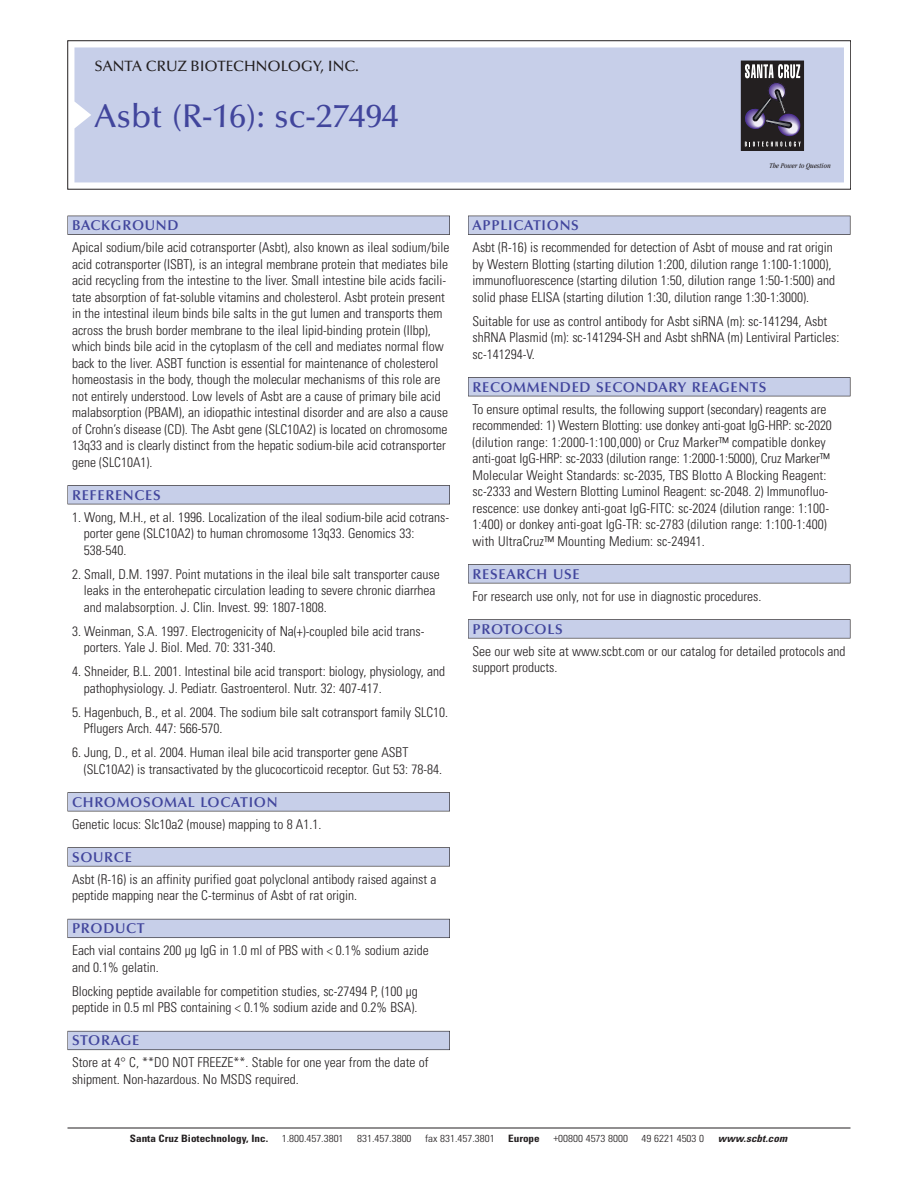
<style>
.page{position:relative;width:918px;height:1188px;background:#fff}
.page>*{position:absolute;margin:0;border:0;box-sizing:border-box;transform-origin:0 0}
.t1{font:500 33px "Optima";color:#41459c}
.t2{font:500 15px "Optima";color:#231f20}
.t3{font:600 14.25px "Optima";letter-spacing:.05em;color:#41459c}
.t4{font:300 condensed 13.5px/16.5px "Univers";color:#231f20}
.t5{font:300 condensed 10.2px "Univers";color:#231f20;scale:1.1 1}
.t6{font:700 condensed 10.2px "Univers";color:#231f20;scale:1.1 1}
.t7{font:italic 700 condensed 10.2px "Univers";color:#231f20;scale:1.1 1}
.t8{font:italic condensed 7.5px "Garamond";color:#231f20}
</style>
<div class="page">
<div style="left:74px;top:47px;width:770px;height:135px;background:#c7cfe9"></div>
<div style="left:741px;top:61px;width:62px;height:89px;background:#231f20"></div>
<div style="left:741px;top:61px;width:63px;height:90px;border:1px solid #231f20"></div>
<svg style="left:741px;top:64px;width:64px;height:83px"></svg>
<div style="left:68px;top:216px;width:382px;height:19px;background:#64636a"></div>
<div style="left:68px;top:216px;width:381px;height:18px;background:#c7cfe9"></div>
<div style="left:68px;top:485px;width:382px;height:19px;background:#64636a"></div>
<div style="left:68px;top:486px;width:381px;height:18px;background:#c7cfe9"></div>
<div style="left:68px;top:792px;width:382px;height:19px;background:#67666b"></div>
<div style="left:68px;top:793px;width:381px;height:18px;background:#c7cfe9"></div>
<div style="left:68px;top:847px;width:382px;height:19px;background:#6b696e"></div>
<div style="left:68px;top:848px;width:381px;height:18px;background:#c7cfe9"></div>
<div style="left:68px;top:919px;width:382px;height:19px;background:#696a75"></div>
<div style="left:68px;top:919px;width:381px;height:18px;background:#c7cfe9"></div>
<div style="left:68px;top:1031px;width:382px;height:19px;background:#717380"></div>
<div style="left:68px;top:1031px;width:381px;height:18px;background:#c7cfe9"></div>
<div style="left:468px;top:216px;width:382px;height:19px;background:#64636a"></div>
<div style="left:468px;top:216px;width:382px;height:18px;background:#c7cfe9"></div>
<div style="left:468px;top:377px;width:382px;height:19px;background:#64636a"></div>
<div style="left:468px;top:378px;width:382px;height:18px;background:#c7cfe9"></div>
<div style="left:468px;top:564px;width:382px;height:19px;background:#67666b"></div>
<div style="left:468px;top:565px;width:382px;height:18px;background:#c7cfe9"></div>
<div style="left:468px;top:619px;width:382px;height:19px;background:#6b696e"></div>
<div style="left:468px;top:620px;width:382px;height:18px;background:#c7cfe9"></div>
<hr style="left:68px;top:1128px;width:782px;height:1px;background:#231f20">
<p class="t2" style="left:94px;top:60px;width:266px">SANTA CRUZ BIOTECHNOLOGY, INC.</p>
<h1 class="t1" style="left:94px;top:102px;width:306px">Asbt (R-16): sc-27494</h1>
<p class="t3" style="left:72px;top:219px;width:108px">BACKGROUND</p>
<p class="t4" style="left:72px;top:240px;width:379px">Apical sodium/bile acid cotransporter (Asbt), also known as ileal sodium/bile acid cotransporter (ISBT), is an integral membrane protein that mediates bile acid recycling from the intestine to the liver. Small intestine bile acids facili&shy;tate absorption of fat-soluble vitamins and cholesterol. Asbt protein present in the intestinal ileum binds bile salts in the gut lumen and transports them across the brush border membrane to the ileal lipid-binding protein (Ilbp), which binds bile acid in the cytoplasm of the cell and mediates normal flow back to the liver. ASBT function is essential for maintenance of cholesterol homeostasis in the body, though the molecular mechanisms of this role are not entirely understood. Low levels of Asbt are a cause of primary bile acid malabsorption (PBAM), an idiopathic intestinal disorder and are also a cause of Crohn’s disease (CD). The Asbt gene (SLC10A2) is located on chromosome 13q33 and is clearly distinct from the hepatic sodium-bile acid cotransporter gene (SLC10A1).</p>
<p class="t3" style="left:72px;top:489px;width:90px">REFERENCES</p>
<p class="t4" style="left:84px;top:510px;width:367px;text-indent:-12px">1. Wong, M.H., et al. 1996. Localization of the ileal sodium-bile acid cotrans&shy;porter gene (SLC10A2) to human chromosome 13q33. Genomics 33:<br>538-540.</p>
<p class="t4" style="left:84px;top:567px;width:358px;text-indent:-12px">2. Small, D.M. 1997. Point mutations in the ileal bile salt transporter cause leaks in the enterohepatic circulation leading to severe chronic diarrhea and malabsorption. J. Clin. Invest. 99: 1807-1808.</p>
<p class="t4" style="left:84px;top:624px;width:342px;text-indent:-12px">3. Weinman, S.A. 1997. Electrogenicity of Na(+)-coupled bile acid trans&shy;porters. Yale J. Biol. Med. 70: 331-340.</p>
<p class="t4" style="left:84px;top:664px;width:363px;text-indent:-12px">4. Shneider, B.L. 2001. Intestinal bile acid transport: biology, physiology, and pathophysiology. J. Pediatr. Gastroenterol. Nutr. 32: 407-417.</p>
<p class="t4" style="left:84px;top:705px;width:366px;text-indent:-12px">5. Hagenbuch, B., et al. 2004. The sodium bile salt cotransport family SLC10.<br>Pflugers Arch. 447: 566-570.</p>
<p class="t4" style="left:84px;top:745px;width:360px;text-indent:-12px">6. Jung, D., et al. 2004. Human ileal bile acid transporter gene ASBT (SLC10A2) is transactivated by the glucocorticoid receptor. Gut 53: 78-84.</p>
<p class="t3" style="left:72px;top:796px;width:207px">CHROMOSOMAL LOCATION</p>
<p class="t4" style="left:72px;top:817px;width:251px">Genetic locus: Slc10a2 (mouse) mapping to 8 A1.1.</p>
<p class="t3" style="left:72px;top:851px;width:61px">SOURCE</p>
<p class="t4" style="left:72px;top:872px;width:366px">Asbt (R-16) is an affinity purified goat polyclonal antibody raised against a peptide mapping near the C-terminus of Asbt of rat origin.</p>
<p class="t3" style="left:72px;top:922px;width:74px">PRODUCT</p>
<p class="t4" style="left:72px;top:944px;width:358px">Each vial contains 200 µg IgG in 1.0 ml of PBS with &lt; 0.1% sodium azide and 0.1% gelatin.</p>
<p class="t4" style="left:72px;top:984px;width:347px">Blocking peptide available for competition studies, sc-27494 P, (100 µg peptide in 0.5 ml PBS containing &lt; 0.1% sodium azide and 0.2% BSA).</p>
<p class="t3" style="left:72px;top:1035px;width:69px">STORAGE</p>
<p class="t4" style="left:72px;top:1056px;width:358px">Store at 4° C, **DO NOT FREEZE**. Stable for one year from the date of shipment. Non-hazardous. No MSDS required.</p>
<p class="t8" style="left:769px;top:163px;width:63px">The Power to Question</p>
<p class="t3" style="left:473px;top:219px;width:108px">APPLICATIONS</p>
<p class="t4" style="left:473px;top:240px;width:364px">Asbt (R-16) is recommended for detection of Asbt of mouse and rat origin by Western Blotting (starting dilution 1:200, dilution range 1:100-1:1000), immunofluorescence (starting dilution 1:50, dilution range 1:50-1:500) and solid phase ELISA (starting dilution 1:30, dilution range 1:30-1:3000).</p>
<p class="t4" style="left:473px;top:314px;width:368px">Suitable for use as control antibody for Asbt siRNA (m): sc-141294, Asbt shRNA Plasmid (m): sc-141294-SH and Asbt shRNA (m) Lentiviral Particles: sc-141294-V.</p>
<p class="t3" style="left:473px;top:381px;width:295px">RECOMMENDED SECONDARY REAGENTS</p>
<p class="t4" style="left:473px;top:402px;width:361px">To ensure optimal results, the following support (secondary) reagents are recommended: 1) Western Blotting: use donkey anti-goat IgG-HRP: sc-2020 (dilution range: 1:2000-1:100,000) or Cruz Marker™ compatible donkey anti-goat IgG-HRP: sc-2033 (dilution range: 1:2000-1:5000), Cruz Marker™ Molecular Weight Standards: sc-2035, TBS Blotto A Blocking Reagent: sc-2333 and Western Blotting Luminol Reagent: sc-2048. 2) Immunofluo&shy;rescence: use donkey anti-goat IgG-FITC: sc-2024 (dilution range: 1:100- 1:400) or donkey anti-goat IgG-TR: sc-2783 (dilution range: 1:100-1:400) with UltraCruz™ Mounting Medium: sc-24941.</p>
<p class="t3" style="left:473px;top:568px;width:109px">RESEARCH USE</p>
<p class="t4" style="left:473px;top:589px;width:290px">For research use only, not for use in diagnostic procedures.</p>
<p class="t3" style="left:473px;top:623px;width:92px">PROTOCOLS</p>
<p class="t4" style="left:473px;top:644px;width:375px">See our web site at www.scbt.com or our catalog for detailed protocols and support products.</p>
<p class="t6" style="left:130px;top:1135px;width:127px">Santa Cruz Biotechnology, Inc.</p>
<p class="t5" style="left:282px;top:1135px;width:58px">1.800.457.3801</p>
<p class="t5" style="left:357px;top:1135px;width:51px">831.457.3800</p>
<p class="t5" style="left:425px;top:1135px;width:65px">fax 831.457.3801</p>
<p class="t6" style="left:508px;top:1135px;width:30px">Europe</p>
<p class="t5" style="left:553px;top:1135px;width:69px">+00800 4573 8000</p>
<p class="t5" style="left:642px;top:1135px;width:58px">49 6221 4503 0</p>
<p class="t7" style="left:718px;top:1135px;width:67px">www.scbt.com</p>
</div>
